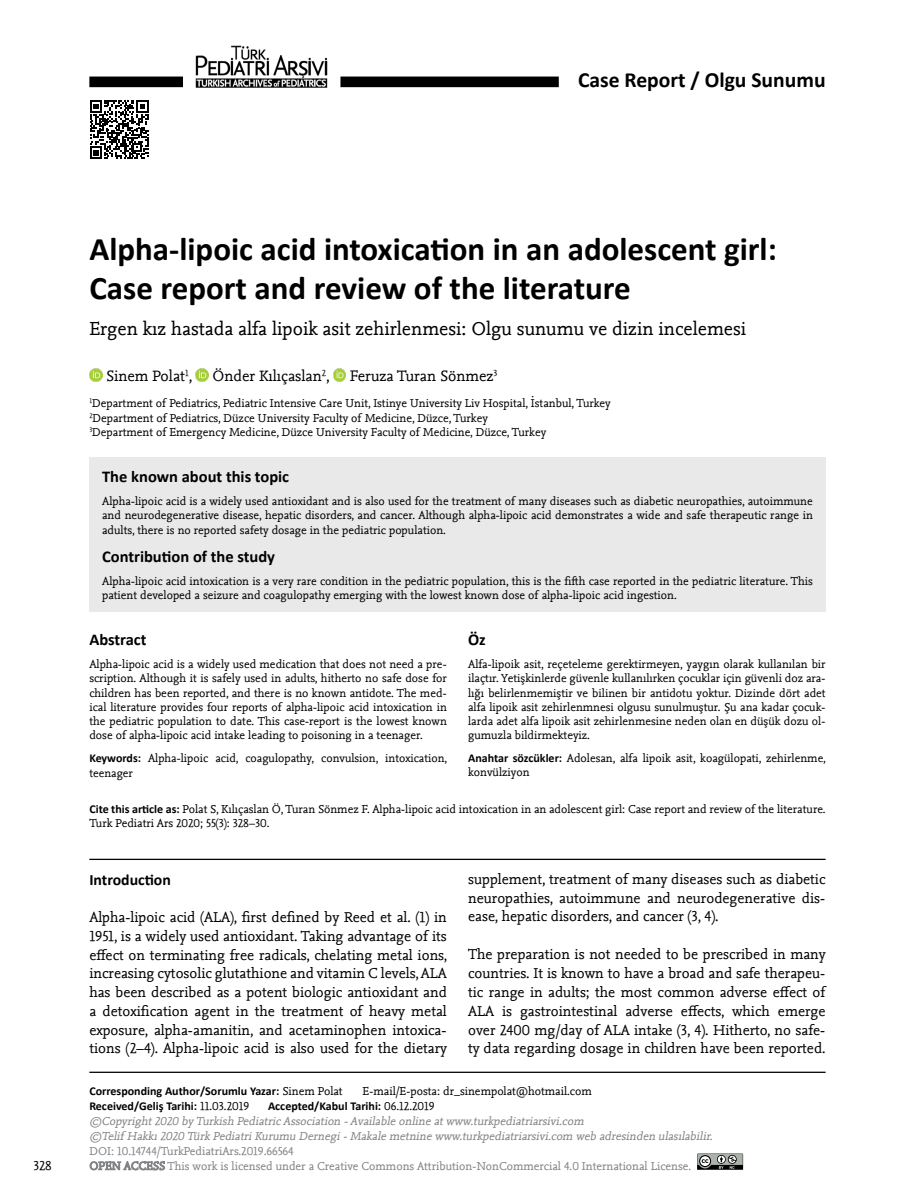
<style>
.page{position:relative;width:915px;height:1191px;background:#fff}
.page>*{position:absolute;margin:0;border:0;box-sizing:border-box;transform-origin:0 0}
.t1{font:700 33px/39px "Calibri";color:#000}
.t2{font:700 21.6px "Calibri";color:#000}
.t3{font:19.5px "Nexus Mix";color:#000}
.t4{font:700 16.5px "Calibri";color:#000}
.t5{font:15.75px "Nexus Mix";color:#000}
.t6{font:700 15.75px "Calibri";color:#000}
.t7{font:15px/18.8px "Nexus Mix";color:#000;text-align:justify}
.t8{font:13.5px "Nexus Mix";color:#000}
.t9{font:12px/14.2px "Nexus Mix";color:#000}
.t10{font:italic 12px/15px "Nexus Mix";color:#808285}
.t11{font:12px/15px "Nexus Mix";color:#808285}
.t12{font:700 12px "Calibri";color:#000}
.s1{font-family:"Calibri";font-weight:700}
.s2{font-family:"Nexus Mix";font-weight:400}
</style>
<div class="page">
<div style="left:89px;top:77px;width:94px;height:10px;background:#000"></div>
<div style="left:340px;top:77px;width:218px;height:10px;background:#000"></div>
<img style="left:195px;top:46px;width:133px;height:41px">
<svg style="left:90px;top:100px;width:58px;height:59px"></svg>
<svg style="left:89px;top:369px;width:13px;height:12px"></svg>
<svg style="left:196px;top:369px;width:12px;height:12px"></svg>
<svg style="left:333px;top:369px;width:12px;height:12px"></svg>
<svg style="left:90px;top:1161px;width:75px;height:9px"></svg>
<hr style="left:89px;top:1071px;width:736px;height:2px;background:#000">
<svg style="left:697px;top:1153px;width:47px;height:17px"></svg>
<div style="left:89px;top:457px;width:736px;height:155px;background:#e9e9ea"></div>
<hr style="left:89px;top:858px;width:736px;height:2px;background:#000">
<h2 class="t2" style="left:578px;top:66px;width:249px">Case Report / Olgu Sunumu</h2>
<p class="t8" style="left:33px;top:1157px;width:20px">328</p>
<h1 class="t1" style="left:89px;top:230px;width:688px">Alpha-lipoic acid intoxication in an adolescent girl:<br>Case report and review of the literature</h1>
<h3 class="t3" style="left:89px;top:317px;width:658px">Ergen kız hastada alfa lipoik asit zehirlenmesi: Olgu sunumu ve dizin incelemesi</h3>
<h3 class="t5" style="left:106px;top:367px;width:88px">Sinem Polat<sup>1</sup>,</h3>
<h3 class="t5" style="left:212px;top:367px;width:118px">Önder Kılıçaslan<sup>2</sup>,</h3>
<h3 class="t5" style="left:349px;top:367px;width:149px">Feruza Turan Sönmez<sup>3</sup></h3>
<p class="t9" style="left:89px;top:396px;width:523px"><sup>1</sup>Department of Pediatrics, Pediatric Intensive Care Unit, Istinye University Liv Hospital, İstanbul, Turkey<br><sup>2</sup>Department of Pediatrics, Düzce University Faculty of Medicine, Düzce, Turkey<br><sup>3</sup>Department of Emergency Medicine, Düzce University Faculty of Medicine, Düzce, Turkey</p>
<h3 class="t4" style="left:102px;top:466px;width:188px">The known about this topic</h3>
<p class="t9" style="left:102px;top:494px;width:712px;text-align:justify">Alpha-lipoic acid is a widely used antioxidant and is also used for the treatment of many diseases such as diabetic neuropathies, autoimmune and neurodegenerative disease, hepatic disorders, and cancer. Although alpha-lipoic acid demonstrates a wide and safe therapeutic range in adults, there is no reported safety dosage in the pediatric population.</p>
<h3 class="t4" style="left:102px;top:546px;width:174px">Contribution of the study</h3>
<p class="t9" style="left:102px;top:574px;width:712px">Alpha-lipoic acid intoxication is a very rare condition in the pediatric population, this is the fifth case reported in the pediatric literature. This patient developed a seizure and coagulopathy emerging with the lowest known dose of alpha-lipoic acid ingestion.</p>
<h3 class="t4" style="left:89px;top:629px;width:59px">Abstract</h3>
<p class="t9" style="left:89px;top:657px;width:359px;text-align:justify">Alpha-lipoic acid is a widely used medication that does not need a pre&shy;scription. Although it is safely used in adults, hitherto no safe dose for children has been reported, and there is no known antidote. The med&shy;ical literature provides four reports of alpha-lipoic acid intoxication in the pediatric population to date. This case-report is the lowest known dose of alpha-lipoic acid intake leading to poisoning in a teenager.</p>
<p class="t9" style="left:89px;top:751px;width:359px"><span class="s1">Keywords:</span> Alpha-lipoic acid, coagulopathy, convulsion, intoxication, teenager</p>
<h3 class="t4" style="left:468px;top:629px;width:19px">Öz</h3>
<p class="t9" style="left:468px;top:657px;width:359px;text-align:justify">Alfa-lipoik asit, reçeteleme gerektirmeyen, yaygın olarak kullanılan bir ilaçtır. Yetişkinlerde güvenle kullanılırken çocuklar için güvenli doz ara&shy;lığı belirlenmemiştir ve bilinen bir antidotu yoktur. Dizinde dört adet alfa lipoik asit zehirlenmnesi olgusu sunulmuştur. Şu ana kadar çocuk&shy;larda adet alfa lipoik asit zehirlenmesine neden olan en düşük dozu ol&shy;gumuzla bildirmekteyiz.</p>
<p class="t9" style="left:468px;top:751px;width:359px"><span class="s1">Anahtar sözcükler:</span> Adolesan, alfa lipoik asit, koagülopati, zehirlenme, konvülziyon</p>
<p class="t9" style="left:89px;top:801px;width:737px"><span class="s1">Cite this article as:</span> Polat S, Kılıçaslan Ö, Turan Sönmez F. Alpha-lipoic acid intoxication in an adolescent girl: Case report and review of the literature.<br>Turk Pediatri Ars 2020; 55(3): 328–30.</p>
<h3 class="t6" style="left:89px;top:869px;width:83px">Introduction</h3>
<p class="t7" style="left:89px;top:908px;width:359px">Alpha-lipoic acid (ALA), first defined by Reed et al. (1) in 1951, is a widely used antioxidant. Taking advantage of its effect on terminating free radicals, chelating metal ions, increasing cytosolic glutathione and vitamin C levels, ALA has been described as a potent biologic antioxidant and a detoxification agent in the treatment of heavy metal exposure, alpha-amanitin, and acetaminophen intoxica&shy;tions (2–4). Alpha-lipoic acid is also used for the dietary</p>
<p class="t7" style="left:468px;top:869px;width:359px">supplement, treatment of many diseases such as diabetic neuropathies, autoimmune and neurodegenerative dis&shy;ease, hepatic disorders, and cancer (3, 4).</p>
<p class="t7" style="left:468px;top:945px;width:359px">The preparation is not needed to be prescribed in many countries. It is known to have a broad and safe therapeu&shy;tic range in adults; the most common adverse effect of ALA is gastrointestinal adverse effects, which emerge over 2400 mg/day of ALA intake (3, 4). Hitherto, no safe&shy;ty data regarding dosage in children have been reported.</p>
<p class="t12" style="left:89px;top:1083px;width:255px">Corresponding Author/Sorumlu Yazar: <span class="s2">Sinem Polat</span></p>
<p class="t9" style="left:362px;top:1083px;width:230px">E-mail/E-posta: dr_sinempolat@hotmail.com</p>
<p class="t12" style="left:89px;top:1098px;width:161px">Received/Geliş Tarihi: <span class="s2">11.03.2019</span></p>
<p class="t12" style="left:268px;top:1098px;width:168px">Accepted/Kabul Tarihi: <span class="s2">06.12.2019</span></p>
<p class="t10" style="left:89px;top:1113px;width:627px">©Copyright2020 by Turkish Pediatric Association -Available online atwww.turkpediatriarsivi.com<br>©Telif Hakkı2020 Türk PediatriKurumu Dernegi-Makale metnine www.turkpediatriarsivi.com web adresinden ulasılabilir.</p>
<p class="t11" style="left:89px;top:1143px;width:603px">DOI: 10.14744/TurkPediatriArs.2019.66564<br>OPEN ACCESS This work is licensed under a Creative Commons Attribution-NonCommercial 4.0 International License.</p>
</div>
